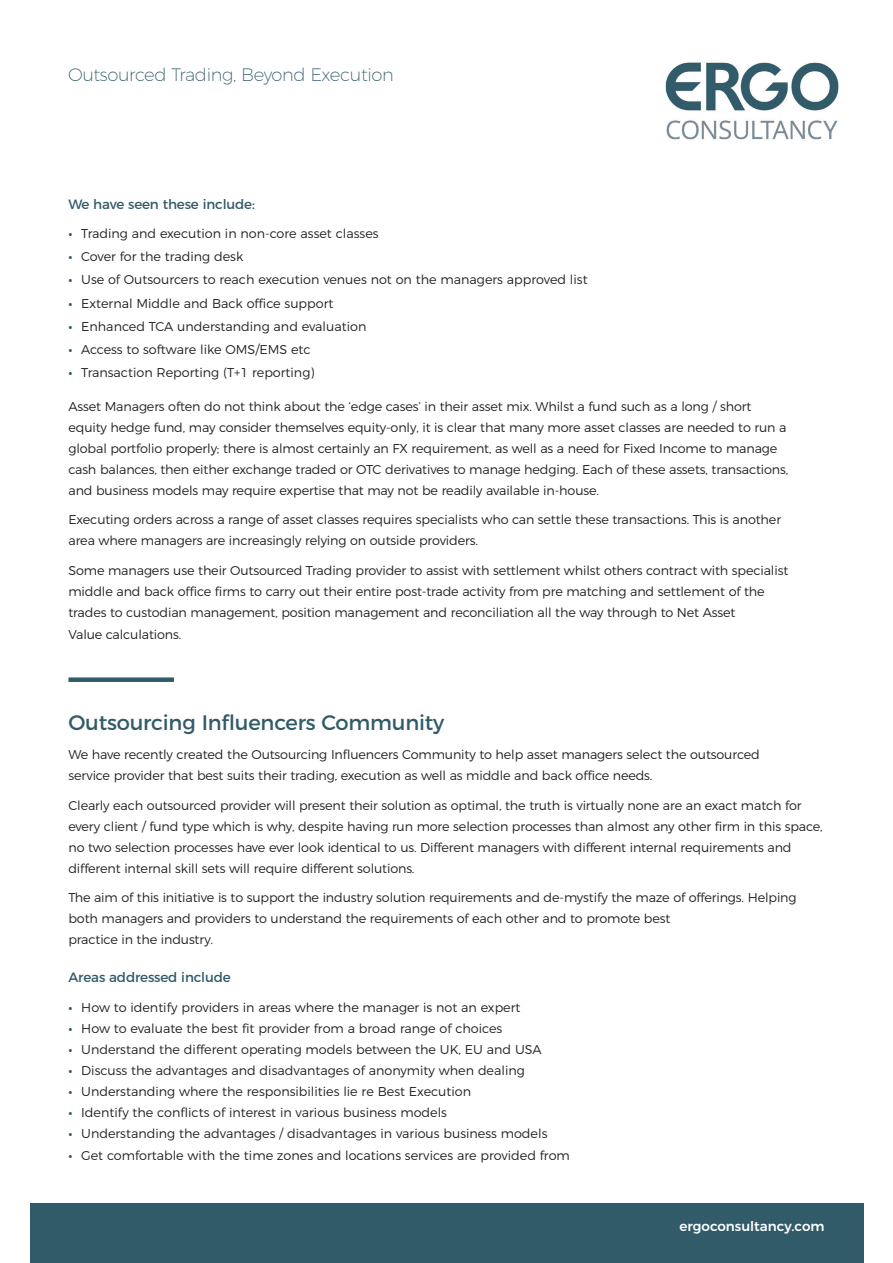
<style>
.page{position:relative;width:893px;height:1263px;background:#fff}
.page>*{position:absolute;margin:0;border:0;box-sizing:border-box;transform-origin:0 0}
.t1{font:21px "Montserrat";letter-spacing:-.01em;color:#325b69}
.t2{font:200 18px "Montserrat";letter-spacing:-.02em;color:#325b69}
.t3{font:13.5px "Montserrat";letter-spacing:-.01em;color:#325b69}
.t4{font:500 13.5px "Montserrat";color:#fff}
.t5{font:300 12.75px/21px "Montserrat";letter-spacing:-.01em;color:#231f20}
.s1{font-weight:600;color:#325b69}
</style>
<div class="page">
<img style="left:665px;top:62px;width:174px;height:78px">
<div style="left:30px;top:1203px;width:833px;height:60px;background:#325b69"></div>
<div style="left:68px;top:677px;width:106px;height:5px;background:#325b69"></div>
<h2 class="t2" style="left:68px;top:61px;width:327px">Outsourced Trading, Beyond Execution</h2>
<p class="t3" style="left:68px;top:193px;width:188px">We have seen these include:</p>
<p class="t5" style="left:68px;top:222px;width:312px"><span class="s1">•</span> Trading and execution in non-core asset classes</p>
<p class="t5" style="left:68px;top:245px;width:176px"><span class="s1">•</span> Cover for the trading desk</p>
<p class="t5" style="left:68px;top:268px;width:521px"><span class="s1">•</span> Use of Outsourcers to reach execution venues not on the managers approved list</p>
<p class="t5" style="left:68px;top:291px;width:266px"><span class="s1">•</span> External Middle and Back office support</p>
<p class="t5" style="left:68px;top:315px;width:299px"><span class="s1">•</span> Enhanced TCA understanding and evaluation</p>
<p class="t5" style="left:68px;top:338px;width:244px"><span class="s1">•</span> Access to software like OMS/EMS etc</p>
<p class="t5" style="left:68px;top:361px;width:248px"><span class="s1">•</span> Transaction Reporting (T+1 reporting)</p>
<p class="t5" style="left:68px;top:395px;width:721px">Asset Managers often do not think about the ‘edge cases’ in their asset mix. Whilst a fund such as a long / short equity hedge fund, may consider themselves equity-only, it is clear that many more asset classes are needed to run a global portfolio properly; there is almost certainly an FX requirement, as well as a need for Fixed Income to manage cash balances, then either exchange traded or OTC derivatives to manage hedging. Each of these assets, transactions, and business models may require expertise that may not be readily available in-house.</p>
<p class="t5" style="left:68px;top:508px;width:714px">Executing orders across a range of asset classes requires specialists who can settle these transactions. This is another area where managers are increasingly relying on outside providers.</p>
<p class="t5" style="left:68px;top:559px;width:721px">Some managers use their Outsourced Trading provider to assist with settlement whilst others contract with specialist middle and back office firms to carry out their entire post-trade activity from pre matching and settlement of the trades to custodian management, position management and reconciliation all the way through to Net Asset</p>
<p class="t5" style="left:68px;top:623px;width:114px">Value calculations.</p>
<h1 class="t1" style="left:68px;top:705px;width:377px">Outsourcing Influencers Community</h1>
<p class="t5" style="left:68px;top:743px;width:693px">We have recently created the Outsourcing Influencers Community to help asset managers select the outsourced service provider that best suits their trading, execution as well as middle and back office needs.</p>
<p class="t5" style="left:68px;top:794px;width:756px">Clearly each outsourced provider will present their solution as optimal, the truth is virtually none are an exact match for every client / fund type which is why, despite having run more selection processes than almost any other firm in this space, no two selection processes have ever look identical to us. Different managers with different internal requirements and different internal skill sets will require different solutions.</p>
<p class="t5" style="left:68px;top:886px;width:730px">The aim of this initiative is to support the industry solution requirements and de-mystify the maze of offerings. Helping both managers and providers to understand the requirements of each other and to promote best<br>practice in the industry.</p>
<p class="t3" style="left:68px;top:967px;width:164px">Areas addressed include</p>
<p class="t5" style="left:68px;top:996px;width:454px"><span class="s1">•</span> How to identify providers in areas where the manager is not an expert</p>
<p class="t5" style="left:68px;top:1017px;width:435px"><span class="s1">•</span> How to evaluate the best fit provider from a broad range of choices</p>
<p class="t5" style="left:68px;top:1038px;width:475px"><span class="s1">•</span> Understand the different operating models between the UK, EU and USA</p>
<p class="t5" style="left:68px;top:1059px;width:458px"><span class="s1">•</span> Discuss the advantages and disadvantages of anonymity when dealing</p>
<p class="t5" style="left:68px;top:1080px;width:404px"><span class="s1">•</span> Understanding where the responsibilities lie re Best Execution</p>
<p class="t5" style="left:68px;top:1101px;width:380px"><span class="s1">•</span> Identify the conflicts of interest in various business models</p>
<p class="t5" style="left:68px;top:1122px;width:480px"><span class="s1">•</span> Understanding the advantages / disadvantages in various business models</p>
<p class="t5" style="left:68px;top:1144px;width:503px"><span class="s1">•</span> Get comfortable with the time zones and locations services are provided from</p>
<p class="t4" style="left:679px;top:1216px;width:147px">ergoconsultancy.com</p>
</div>
